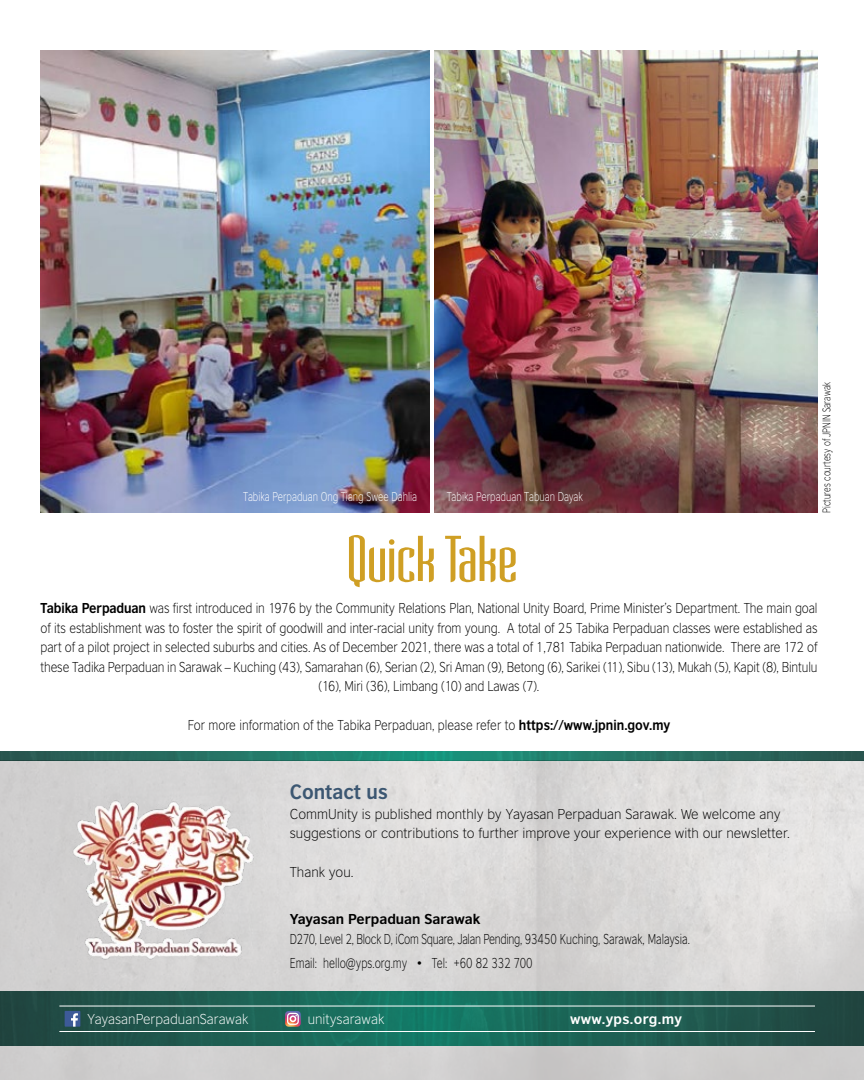
<style>
.page{position:relative;width:864px;height:1080px;background:#fff}
.page>*{position:absolute;margin:0;border:0;box-sizing:border-box;transform-origin:0 0}
.t1{font:61.05px "Verve Std";color:#cf9f24}
.t2{font:700 19.5px "British Council Sans";color:#3c5772;scale:.95 1}
.t3{font:300 13.5px/19.4px "British Council Sans";letter-spacing:-.01em;color:#000;text-align:center;scale:.9 1}
.t4{font:300 13.5px/19.4px "British Council Sans";letter-spacing:-.01em;color:#000}
.t5{font:300 13.5px/23.9px "British Council Sans";letter-spacing:-.01em;color:#000;scale:.8 1}
.t6{font:300 13.5px "British Council Sans";color:#fff}
.t7{font:700 13.5px "British Council Sans";color:#000}
.t8{font:700 13.5px "British Council Sans";letter-spacing:.025em;color:#fff}
.t9{font:300 12px "British Council Sans";color:#fff;scale:.8 1}
.t10{font:300 10.5px "British Council Sans";color:#000;scale:.8 1}
.s1{font-weight:700}
</style>
<div class="page">
<img style="left:434px;top:51px;width:384px;height:462px">
<img style="left:40px;top:51px;width:390px;height:462px">
<img style="left:0;top:761px;width:864px;height:319px">
<img style="left:0;top:991px;width:864px;height:54px">
<img style="left:54px;top:780px;width:221px;height:200px">
<div style="left:65px;top:1011px;width:15px;height:16px;background:#3d5a98"></div>
<svg style="left:71px;top:1013px;width:7px;height:14px"></svg>
<hr style="left:59px;top:1006px;width:756px;height:1px;background:#fff">
<hr style="left:59px;top:1031px;width:756px;height:1px;background:#fff">
<svg style="left:285px;top:1011px;width:16px;height:16px"></svg>
<svg style="left:0;top:752px;width:864px;height:9px;background:#237264"></svg>
<p class="t9" style="left:243px;top:490px;width:219px">Tabika Perpaduan Ong Tiang Swee Dahlia</p>
<p class="t9" style="left:447px;top:490px;width:172px">Tabika Perpaduan Tabuan Dayak</p>
<h1 class="t1" style="left:347px;top:523px;width:172px">Quick Take</h1>
<p class="t10" style="left:821px;top:513px;width:165px;rotate:-90deg">Pictures courtesy of JPNIN Sarawak</p>
<p class="t3" style="left:40px;top:599px;width:865px"><span class="s1">Tabika Perpaduan</span> was first introduced in 1976 by the Community Relations Plan, National Unity Board, Prime Minister’s Department. The main goal of its establishment was to foster the spirit of goodwill and inter-racial unity from young. A total of 25 Tabika Perpaduan classes were established as part of a pilot project in selected suburbs and cities. As of December 2021, there was a total of 1,781 Tabika Perpaduan nationwide. There are 172 of these Tadika Perpaduan in Sarawak – Kuching (43), Samarahan (6), Serian (2), Sri Aman (9), Betong (6), Sarikei (11), Sibu (13), Mukah (5), Kapit (8), Bintulu (16), Miri (36), Limbang (10) and Lawas (7).</p>
<p class="t3" style="left:188px;top:715px;width:538px">For more information of the Tabika Perpaduan, please refer to <span class="s1">https://www.jpnin.gov.my</span></p>
<h2 class="t2" style="left:290px;top:780px;width:105px">Contact us</h2>
<p class="t4" style="left:290px;top:804px;width:502px">CommUnity is published monthly by Yayasan Perpaduan Sarawak. We welcome any suggestions or contributions to further improve your experience with our newsletter.</p>
<p class="t4" style="left:290px;top:862px;width:65px">Thank you.</p>
<p class="t7" style="left:290px;top:911px;width:192px">Yayasan Perpaduan Sarawak</p>
<p class="t5" style="left:290px;top:927px;width:502px">D270, Level 2, Block D, iCom Square, Jalan Pending, 93450 Kuching, Sarawak, Malaysia.<br>Email: hello@yps.org.my • Tel: +60 82 332 700</p>
<p class="t6" style="left:87px;top:1011px;width:163px">YayasanPerpaduanSarawak</p>
<p class="t6" style="left:308px;top:1011px;width:78px">unitysarawak</p>
<p class="t8" style="left:570px;top:1011px;width:113px">www.yps.org.my</p>
</div>
